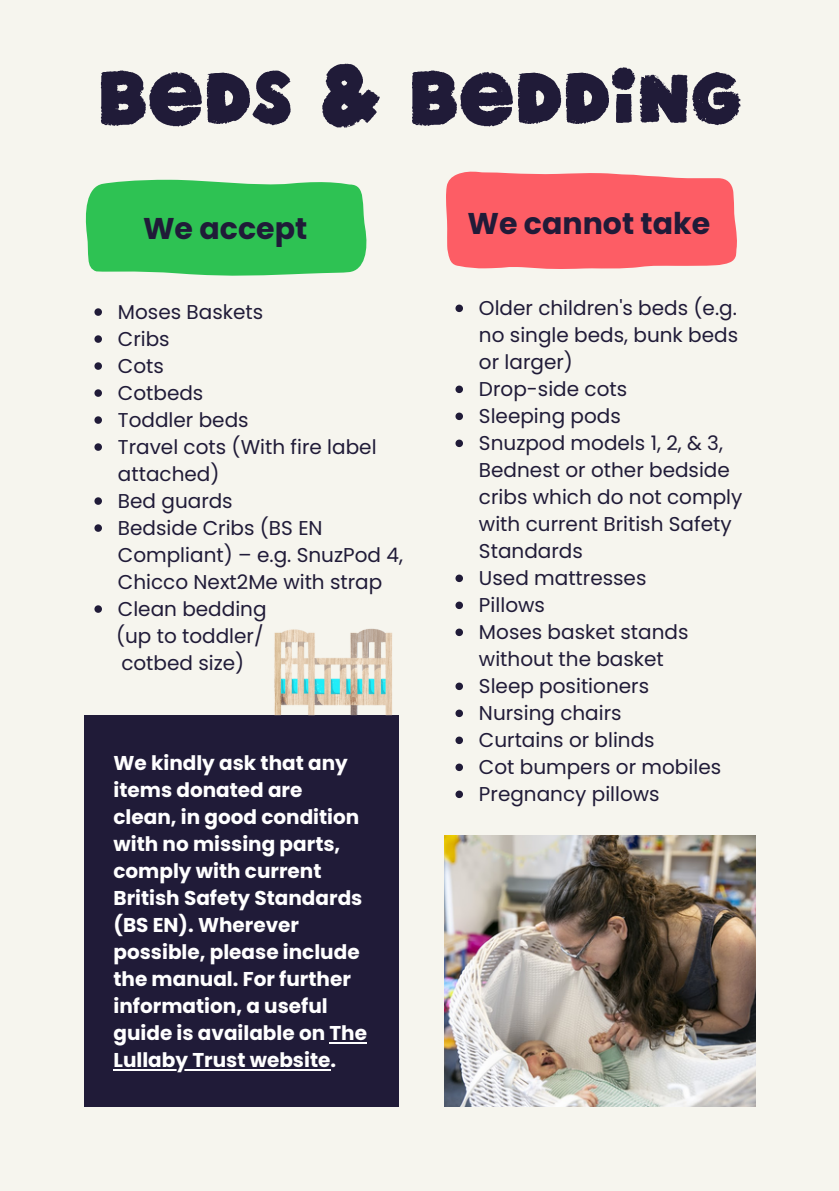
<style>
.page{position:relative;width:839px;height:1191px;background:#fff}
.page>*{position:absolute;margin:0;border:0;box-sizing:border-box;transform-origin:0 0}
.t1{font:74.2px "Super Curious K Regular";color:#201b38}
.t2{font:700 30px "Poppins";color:#201b38}
.t3{font:20px/27px "Poppins";color:#201b38}
.t4{font:700 20px/27px "Poppins";color:#fff}
</style>
<div class="page">
<div style="left:0;top:0;width:838px;height:1191px;background:#f6f5ee"></div>
<div style="left:84px;top:715px;width:314px;height:391px;background:#201b38"></div>
<svg style="left:446px;top:171px;width:291px;height:98px;background:#fc686e"></svg>
<img style="left:445px;top:835px;width:310px;height:272px">
<img style="left:274px;top:628px;width:118px;height:88px">
<svg style="left:85px;top:180px;width:282px;height:96px;background:#3dc55f"></svg>
<svg style="left:455px;top:305px;width:8px;height:7px"></svg>
<svg style="left:455px;top:386px;width:8px;height:7px"></svg>
<svg style="left:455px;top:413px;width:8px;height:7px"></svg>
<svg style="left:455px;top:440px;width:8px;height:7px"></svg>
<svg style="left:455px;top:575px;width:8px;height:7px"></svg>
<svg style="left:455px;top:602px;width:8px;height:7px"></svg>
<svg style="left:455px;top:629px;width:8px;height:7px"></svg>
<svg style="left:455px;top:683px;width:8px;height:7px"></svg>
<svg style="left:455px;top:710px;width:8px;height:7px"></svg>
<svg style="left:455px;top:737px;width:8px;height:7px"></svg>
<svg style="left:455px;top:764px;width:8px;height:7px"></svg>
<svg style="left:455px;top:791px;width:8px;height:7px"></svg>
<svg style="left:94px;top:308px;width:8px;height:8px"></svg>
<svg style="left:94px;top:335px;width:8px;height:8px"></svg>
<svg style="left:94px;top:362px;width:8px;height:8px"></svg>
<svg style="left:94px;top:389px;width:8px;height:8px"></svg>
<svg style="left:94px;top:416px;width:8px;height:8px"></svg>
<svg style="left:94px;top:443px;width:8px;height:8px"></svg>
<svg style="left:94px;top:497px;width:8px;height:8px"></svg>
<svg style="left:94px;top:524px;width:8px;height:8px"></svg>
<svg style="left:94px;top:605px;width:8px;height:8px"></svg>
<hr style="left:329px;top:1042px;width:38px;height:1px;background:#fff">
<hr style="left:113px;top:1069px;width:217px;height:1px;background:#fff">
<p class="t1" style="left:97px;top:63px;width:646px">BEDS &amp; BEDDING</p>
<p class="t2" style="left:143px;top:207px;width:166px">We accept</p>
<h1 class="t2" style="left:467px;top:203px;width:244px">We cannot take</h1>
<h3 class="t3" style="left:118px;top:298px;width:147px">Moses Baskets</h3>
<p class="t3" style="left:118px;top:325px;width:53px">Cribs</p>
<p class="t3" style="left:118px;top:352px;width:47px">Cots</p>
<p class="t3" style="left:118px;top:379px;width:87px">Cotbeds</p>
<p class="t3" style="left:118px;top:406px;width:132px">Toddler beds</p>
<p class="t3" style="left:118px;top:433px;width:260px">Travel cots (With fire label attached)</p>
<p class="t3" style="left:118px;top:487px;width:116px">Bed guards</p>
<p class="t3" style="left:118px;top:514px;width:286px">Bedside Cribs (BS EN<br>Compliant) – e.g. SnuzPod 4,<br>Chicco Next2Me with strap</p>
<p class="t3" style="left:118px;top:595px;width:150px">Clean bedding</p>
<p class="t3" style="left:116px;top:622px;width:149px">(up to toddler/</p>
<p class="t3" style="left:121px;top:649px;width:124px">cotbed size)</p>
<p class="t4" style="left:113px;top:750px;width:255px">We kindly ask that any items donated are clean, in good condition with no missing parts, comply with current<br>British Safety Standards (BS EN). Wherever possible, please include the manual. For further information, a useful guide is available on The</p>
<p class="t4" style="left:113px;top:1047px;width:224px">Lullaby Trust website.</p>
<h2 class="t3" style="left:479px;top:295px;width:260px;text-align:justify">Older children's beds (e.g. no single beds, bunk beds or larger)</h2>
<p class="t3" style="left:479px;top:376px;width:150px">Drop-side cots</p>
<p class="t3" style="left:479px;top:403px;width:143px">Sleeping pods</p>
<p class="t3" style="left:479px;top:430px;width:265px">Snuzpod models 1, 2, &amp; 3,<br>Bednest or other bedside cribs which do not comply with current British Safety<br>Standards</p>
<p class="t3" style="left:479px;top:565px;width:169px">Used mattresses</p>
<p class="t3" style="left:479px;top:592px;width:67px">Pillows</p>
<p class="t3" style="left:479px;top:619px;width:211px">Moses basket stands without the basket</p>
<p class="t3" style="left:479px;top:673px;width:172px">Sleep positioners</p>
<p class="t3" style="left:479px;top:700px;width:144px">Nursing chairs</p>
<p class="t3" style="left:479px;top:727px;width:177px">Curtains or blinds</p>
<p class="t3" style="left:479px;top:754px;width:244px">Cot bumpers or mobiles</p>
<p class="t3" style="left:479px;top:781px;width:182px">Pregnancy pillows</p>
</div>
